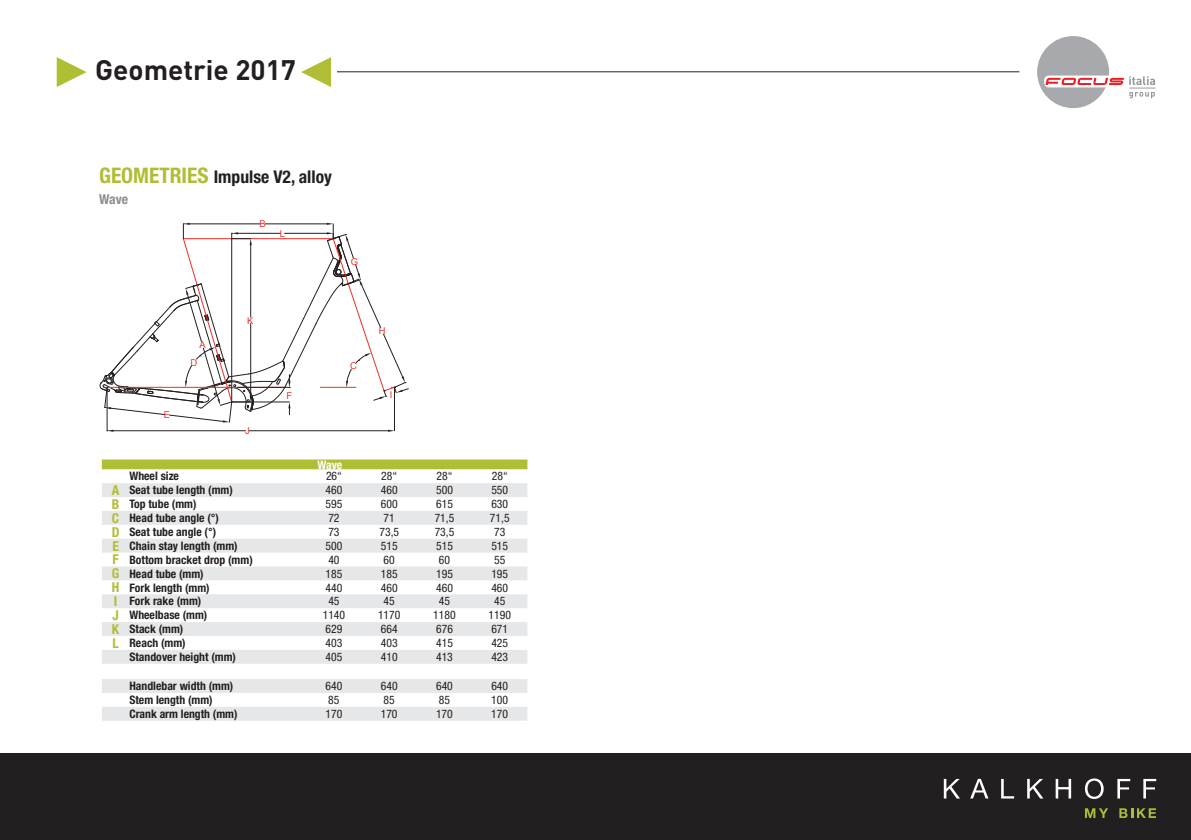
<style>
.page{position:relative;width:1191px;height:840px;background:#fff}
.page>*{position:absolute;margin:0;border:0;box-sizing:border-box;transform-origin:0 0}
.t1{font:700 27.8px "DIN";color:#231f20}
.t2{font:700 condensed 17.6px "Helvetica Neue LT Std";color:#231f20}
.t3{font:700 condensed 13.6px "Helvetica Neue LT Std";color:#8a8c8f}
.t4{font:700 condensed 11.6px "Helvetica Neue LT Std";color:#231f20}
.t5{font:condensed 11.6px "Helvetica Neue LT Std";color:#231f20}
.t6{font:700 condensed 11.6px "Helvetica Neue LT Std";color:#fff}
.t7{font:9.4px "Arial Unicode MS";color:#ee2f2a}
.s1{font-size:21.4px;color:#b0be36}
.s2{font-size:13.6px;color:#b0be36}
</style>
<div class="page">
<div style="left:0;top:753px;width:1191px;height:86px;background:#231f20"></div>
<hr style="left:337px;top:71px;width:682px;height:1px;background:#231f20">
<svg style="left:1037px;top:36px;width:118px;height:72px"></svg>
<svg style="left:57px;top:57px;width:30px;height:30px"></svg>
<svg style="left:301px;top:57px;width:30px;height:30px"></svg>
<svg style="left:1085px;top:808px;width:23px;height:9px"></svg>
<svg style="left:1119px;top:808px;width:37px;height:9px"></svg>
<svg style="left:943px;top:778px;width:17px;height:20px"></svg>
<svg style="left:970px;top:778px;width:18px;height:20px"></svg>
<svg style="left:1001px;top:778px;width:13px;height:20px"></svg>
<svg style="left:1027px;top:778px;width:16px;height:20px"></svg>
<svg style="left:1055px;top:778px;width:16px;height:20px"></svg>
<svg style="left:1085px;top:778px;width:18px;height:20px"></svg>
<svg style="left:1117px;top:778px;width:13px;height:20px"></svg>
<svg style="left:1143px;top:778px;width:13px;height:20px"></svg>
<svg style="left:102px;top:459px;width:425px;height:10px;background:#b4c140"></svg>
<svg style="left:102px;top:483px;width:425px;height:237px;fill:#e8e9ea"></svg>
<hr style="left:394px;top:387px;width:1px;height:43px;background:#231f20">
<hr style="left:107px;top:387px;width:1px;height:43px;background:#231f20">
<hr style="left:249px;top:430px;width:139px;height:1px;background:#231f20">
<hr style="left:113px;top:430px;width:133px;height:1px;background:#231f20">
<svg style="left:100px;top:223px;width:309px;height:199px"></svg>
<p class="t1" style="left:95px;top:52px;width:202px">Geometrie 2017</p>
<p class="t2" style="left:99px;top:166px;width:234px"><span class="s1">GEOMETRIES</span> Impulse V2, alloy</p>
<p class="t3" style="left:99px;top:191px;width:31px">Wave</p>
<p class="t7" style="left:164px;top:407px;width:8px">E</p>
<p class="t7" style="left:199px;top:338px;width:8px">A</p>
<p class="t7" style="left:190px;top:355px;width:8px">D</p>
<p class="t7" style="left:259px;top:217px;width:8px">B</p>
<p class="t7" style="left:280px;top:226px;width:7px">L</p>
<p class="t7" style="left:247px;top:313px;width:8px">K</p>
<p class="t7" style="left:245px;top:423px;width:6px">J</p>
<p class="t7" style="left:286px;top:388px;width:7px">F</p>
<p class="t7" style="left:351px;top:254px;width:9px">G</p>
<p class="t7" style="left:350px;top:359px;width:8px">C</p>
<p class="t7" style="left:379px;top:323px;width:8px">H</p>
<p class="t7" style="left:390px;top:387px;width:4px">I</p>
<p class="t6" style="left:317px;top:457px;width:26px">Wave</p>
<p class="t4" style="left:129px;top:469px;width:51px">Wheel size</p>
<p class="t5" style="left:326px;top:469px;width:17px">26“</p>
<p class="t5" style="left:381px;top:469px;width:17px">28“</p>
<p class="t5" style="left:436px;top:469px;width:17px">28“</p>
<p class="t5" style="left:492px;top:469px;width:17px">28“</p>
<p class="t4" style="left:112px;top:483px;width:123px"><span class="s2">A</span> Seat tube length (mm)</p>
<p class="t5" style="left:325px;top:483px;width:18px">460</p>
<p class="t5" style="left:381px;top:483px;width:18px">460</p>
<p class="t5" style="left:436px;top:483px;width:18px">500</p>
<p class="t5" style="left:491px;top:483px;width:18px">550</p>
<p class="t4" style="left:112px;top:496px;width:86px"><span class="s2">B</span> Top tube (mm)</p>
<p class="t5" style="left:325px;top:497px;width:18px">595</p>
<p class="t5" style="left:381px;top:497px;width:18px">600</p>
<p class="t5" style="left:436px;top:497px;width:18px">615</p>
<p class="t5" style="left:491px;top:497px;width:18px">630</p>
<p class="t4" style="left:112px;top:510px;width:109px"><span class="s2">C</span> Head tube angle (°)</p>
<p class="t5" style="left:328px;top:511px;width:13px">72</p>
<p class="t5" style="left:384px;top:511px;width:13px">71</p>
<p class="t5" style="left:435px;top:511px;width:21px">71,5</p>
<p class="t5" style="left:490px;top:511px;width:21px">71,5</p>
<p class="t4" style="left:112px;top:524px;width:106px"><span class="s2">D</span> Seat tube angle (°)</p>
<p class="t5" style="left:328px;top:525px;width:13px">73</p>
<p class="t5" style="left:379px;top:525px;width:21px">73,5</p>
<p class="t5" style="left:435px;top:525px;width:21px">73,5</p>
<p class="t5" style="left:494px;top:525px;width:13px">73</p>
<p class="t4" style="left:112px;top:538px;width:127px"><span class="s2">E</span> Chain stay length (mm)</p>
<p class="t5" style="left:325px;top:538px;width:18px">500</p>
<p class="t5" style="left:381px;top:538px;width:18px">515</p>
<p class="t5" style="left:436px;top:538px;width:18px">515</p>
<p class="t5" style="left:491px;top:538px;width:18px">515</p>
<p class="t4" style="left:112px;top:552px;width:142px"><span class="s2">F</span> Bottom bracket drop (mm)</p>
<p class="t5" style="left:328px;top:552px;width:13px">40</p>
<p class="t5" style="left:384px;top:552px;width:13px">60</p>
<p class="t5" style="left:439px;top:552px;width:13px">60</p>
<p class="t5" style="left:494px;top:552px;width:13px">55</p>
<p class="t4" style="left:112px;top:566px;width:93px"><span class="s2">G</span> Head tube (mm)</p>
<p class="t5" style="left:325px;top:566px;width:18px">185</p>
<p class="t5" style="left:381px;top:566px;width:18px">185</p>
<p class="t5" style="left:436px;top:566px;width:18px">195</p>
<p class="t5" style="left:491px;top:566px;width:18px">195</p>
<p class="t4" style="left:112px;top:580px;width:99px"><span class="s2">H</span> Fork length (mm)</p>
<p class="t5" style="left:325px;top:580px;width:18px">440</p>
<p class="t5" style="left:381px;top:580px;width:18px">460</p>
<p class="t5" style="left:436px;top:580px;width:18px">460</p>
<p class="t5" style="left:491px;top:580px;width:18px">460</p>
<p class="t4" style="left:114px;top:594px;width:89px"><span class="s2">I</span> Fork rake (mm)</p>
<p class="t5" style="left:328px;top:594px;width:13px">45</p>
<p class="t5" style="left:384px;top:594px;width:13px">45</p>
<p class="t5" style="left:439px;top:594px;width:13px">45</p>
<p class="t5" style="left:494px;top:594px;width:13px">45</p>
<p class="t4" style="left:112px;top:607px;width:96px"><span class="s2">J</span> Wheelbase (mm)</p>
<p class="t5" style="left:323px;top:608px;width:24px">1140</p>
<p class="t5" style="left:378px;top:608px;width:24px">1170</p>
<p class="t5" style="left:433px;top:608px;width:24px">1180</p>
<p class="t5" style="left:488px;top:608px;width:24px">1190</p>
<p class="t4" style="left:112px;top:621px;width:73px"><span class="s2">K</span> Stack (mm)</p>
<p class="t5" style="left:325px;top:622px;width:18px">629</p>
<p class="t5" style="left:381px;top:622px;width:18px">664</p>
<p class="t5" style="left:436px;top:622px;width:18px">676</p>
<p class="t5" style="left:491px;top:622px;width:18px">671</p>
<p class="t4" style="left:112px;top:635px;width:75px"><span class="s2">L</span> Reach (mm)</p>
<p class="t5" style="left:325px;top:636px;width:18px">403</p>
<p class="t5" style="left:381px;top:636px;width:18px">403</p>
<p class="t5" style="left:436px;top:636px;width:18px">415</p>
<p class="t5" style="left:491px;top:636px;width:18px">425</p>
<p class="t4" style="left:129px;top:649px;width:108px">Standover height (mm)</p>
<p class="t5" style="left:325px;top:649px;width:18px">405</p>
<p class="t5" style="left:381px;top:649px;width:18px">410</p>
<p class="t5" style="left:436px;top:649px;width:18px">413</p>
<p class="t5" style="left:491px;top:649px;width:18px">423</p>
<p class="t4" style="left:129px;top:678px;width:105px">Handlebar width (mm)</p>
<p class="t5" style="left:325px;top:679px;width:18px">640</p>
<p class="t5" style="left:381px;top:679px;width:18px">640</p>
<p class="t5" style="left:436px;top:679px;width:18px">640</p>
<p class="t5" style="left:491px;top:679px;width:18px">640</p>
<p class="t4" style="left:129px;top:692px;width:85px">Stem length (mm)</p>
<p class="t5" style="left:328px;top:692px;width:13px">85</p>
<p class="t5" style="left:383px;top:692px;width:13px">85</p>
<p class="t5" style="left:439px;top:692px;width:13px">85</p>
<p class="t5" style="left:491px;top:692px;width:18px">100</p>
<p class="t4" style="left:129px;top:706px;width:110px">Crank arm length (mm)</p>
<p class="t5" style="left:325px;top:706px;width:18px">170</p>
<p class="t5" style="left:381px;top:706px;width:18px">170</p>
<p class="t5" style="left:436px;top:706px;width:18px">170</p>
<p class="t5" style="left:491px;top:706px;width:18px">170</p>
</div>
